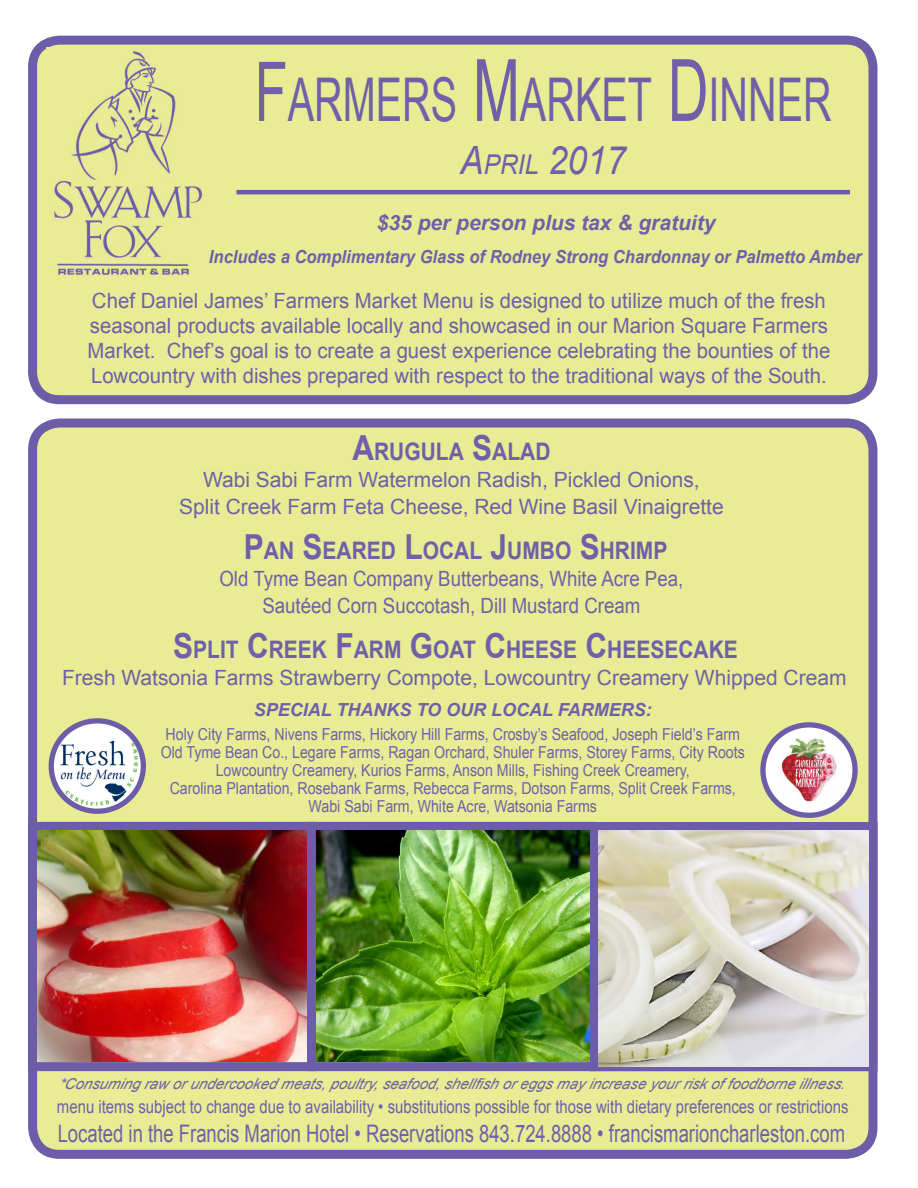
<style>
.page{position:relative;width:918px;height:1188px;background:#fff}
.page>*{position:absolute;margin:0;border:0;box-sizing:border-box;transform-origin:0 0}
.t1{font:60.3px "Arial";color:#715fa9;scale:.66 1}
.t2{font:italic 39px "Arial";color:#715fa9;scale:.9 1}
.t3{font:24.15px "Arial";color:#715fa9;scale:.77 1}
.t4{font:700 24.15px "Arial";color:#715fa9;scale:.87 1}
.t5{font:21px "Arial";color:#715fa9}
.t6{font:21px "Arial";color:#715fa9;scale:.89 1}
.t7{font:italic 700 21px "Arial";color:#715fa9}
.t8{font:18px "Arial";color:#715fa9;scale:.83 1}
.t9{font:italic 700 18px "Arial";color:#715fa9;scale:.92 1}
.t10{font:italic 700 18px "Arial";color:#715fa9}
.t11{font:16.5px "Arial";color:#715fa9;scale:.86 1}
.t12{font:italic 15px "Arial";color:#715fa9}
.s1{font-size:82.5px}
.s2{font-size:86.25px}
.s3{font-size:27.3px}
.s4{font-size:34.5px}
</style>
<div class="page">
<div style="left:33px;top:40px;width:840px;height:360px;background:#e8ec94;border-radius:27px"></div>
<div style="left:28px;top:36px;width:850px;height:368px;border:9px solid #6d5da8;border-radius:27px"></div>
<div style="left:33px;top:423px;width:840px;height:731px;background:#e8ec94;border-radius:27px"></div>
<div style="left:28px;top:418px;width:850px;height:741px;border:9px solid #6d5da8;border-radius:27px"></div>
<hr style="left:237px;top:190px;width:613px;height:4px;background:#6d5da8">
<div style="left:28px;top:822px;width:288px;height:249px;border:9px solid #6d5da8"></div>
<div style="left:307px;top:822px;width:289px;height:249px;border:9px solid #6d5da8"></div>
<div style="left:589px;top:822px;width:289px;height:249px;border:9px solid #6d5da8"></div>
<svg style="left:763px;top:725px;width:92px;height:90px;fill:#fff"></svg>
<div style="left:760px;top:722px;width:98px;height:96px;border:5px solid #6d5da8;border-radius:50%"></div>
<img style="left:781px;top:739px;width:56px;height:62px">
<svg style="left:51px;top:721px;width:92px;height:90px"></svg>
<img style="left:60px;top:741px;width:78px;height:64px">
<div style="left:49px;top:718px;width:97px;height:96px;border:5px solid #6d5da8;border-radius:50%"></div>
<img style="left:54px;top:51px;width:148px;height:224px">
<img style="left:316px;top:831px;width:273px;height:231px">
<img style="left:37px;top:831px;width:270px;height:231px">
<img style="left:599px;top:831px;width:269px;height:235px">
<p class="t1" style="left:255px;top:60px;width:876px"><span class="s1">F</span>ARMERS <span class="s2">M</span>ARKET <span class="s2">D</span>INNER</p>
<p class="t2" style="left:460px;top:135px;width:186px">A<span class="s3">pril</span> 2017</p>
<p class="t7" style="left:377px;top:209px;width:340px">$35 per person plus tax &amp; gratuity</p>
<p class="t9" style="left:209px;top:244px;width:711px">Includes a Complimentary Glass of Rodney Strong Chardonnay or Palmetto Amber</p>
<p class="t5" style="left:92px;top:286px;width:735px">Chef Daniel James’ Farmers Market Menu is designed to utilize much of the fresh</p>
<p class="t5" style="left:90px;top:312px;width:740px">seasonal products available locally and showcased in our Marion Square Farmers</p>
<p class="t5" style="left:88px;top:337px;width:744px">Market. Chef’s goal is to create a guest experience celebrating the bounties of the</p>
<p class="t5" style="left:91px;top:362px;width:737px">Lowcountry with dishes prepared with respect to the traditional ways of the South.</p>
<p class="t4" style="left:352px;top:436px;width:229px"><span class="s4">A</span>RUGULA <span class="s4">S</span>ALAD</p>
<p class="t5" style="left:203px;top:466px;width:498px">Wabi Sabi Farm Watermelon Radish, Pickled Onions,</p>
<p class="t5" style="left:179px;top:493px;width:546px">Split Creek Farm Feta Cheese, Red Wine Basil Vinaigrette</p>
<p class="t4" style="left:244px;top:535px;width:485px"><span class="s4">P</span>AN <span class="s4">S</span>EARED <span class="s4">L</span>OCAL <span class="s4">J</span>UMBO <span class="s4">S</span>HRIMP</p>
<p class="t6" style="left:219px;top:565px;width:523px">Old Tyme Bean Company Butterbeans, White Acre Pea,</p>
<p class="t6" style="left:262px;top:592px;width:426px">Sautéed Corn Succotash, Dill Mustard Cream</p>
<p class="t4" style="left:173px;top:634px;width:651px"><span class="s4">S</span>PLIT <span class="s4">C</span>REEK <span class="s4">F</span>ARM <span class="s4">G</span>OAT <span class="s4">C</span>HEESE <span class="s4">C</span>HEESECAKE</p>
<p class="t5" style="left:62px;top:664px;width:786px">Fresh Watsonia Farms Strawberry Compote, Lowcountry Creamery Whipped Cream</p>
<p class="t10" style="left:254px;top:698px;width:400px">SPECIAL THANKS TO OUR LOCAL FARMERS:</p>
<p class="t11" style="left:166px;top:724px;width:669px">Holy City Farms, Nivens Farms, Hickory Hill Farms, Crosby’s Seafood, Joseph Field’s Farm</p>
<p class="t11" style="left:161px;top:742px;width:681px">Old Tyme Bean Co., Legare Farms, Ragan Orchard, Shuler Farms, Storey Farms, City Roots</p>
<p class="t11" style="left:216px;top:760px;width:553px">Lowcountry Creamery, Kurios Farms, Anson Mills, Fishing Creek Creamery,</p>
<p class="t11" style="left:170px;top:778px;width:660px">Carolina Plantation, Rosebank Farms, Rebecca Farms, Dotson Farms, Split Creek Farms,</p>
<p class="t11" style="left:309px;top:796px;width:337px">Wabi Sabi Farm, White Acre, Watsonia Farms</p>
<p class="t12" style="left:58px;top:1074px;width:794px">*Consumingraw orundercookedmeats,poultry,seafood,shellfishoreggsmayincreaseyourriskof foodborneillness.</p>
<p class="t8" style="left:57px;top:1095px;width:955px">menu items subject to change due to availability • substitutions possible for those with dietary preferences or restrictions</p>
<p class="t3" style="left:58px;top:1118px;width:1024px">Located in the Francis Marion Hotel • Reservations 843.724.8888 • francismarioncharleston.com</p>
</div>
